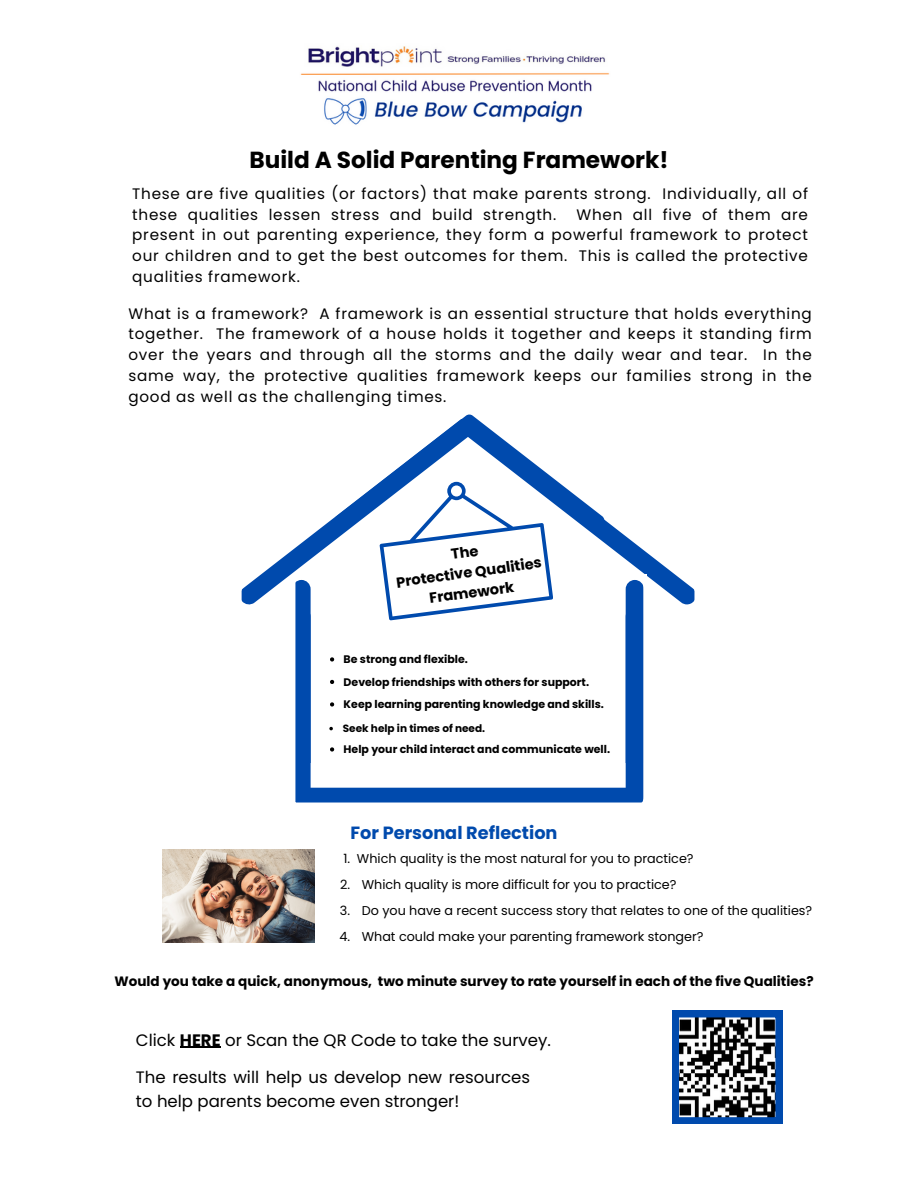
<style>
.page{position:relative;width:918px;height:1188px;background:#fff}
.page>*{position:absolute;margin:0;border:0;box-sizing:border-box;transform-origin:0 0}
.t1{font:700 23.25px "Poppins";color:#000}
.t2{font:700 17.7px "Poppins";color:#004aad}
.t3{font:16.5px/24.8px "Poppins";color:#000}
.t4{font:15.15px/20.7px "Poppins";letter-spacing:.05em;color:#000;text-align:justify}
.t5{font:700 14.55px/20.2px "Poppins";color:#000;text-align:center}
.t6{font:700 13.5px "Poppins";color:#000}
.t7{font:12.75px "Poppins";color:#000}
.t8{font:700 10.95px "Poppins";color:#000}
.t9{font:700 10.5px "Poppins";color:#000}
.s1{font-weight:700}
</style>
<div class="page">
<svg style="left:241px;top:520px;width:454px;height:85px"></svg>
<svg style="left:292px;top:575px;width:354px;height:228px"></svg>
<svg style="left:330px;top:414px;width:275px;height:252px"></svg>
<img style="left:162px;top:849px;width:152px;height:93px">
<img style="left:300px;top:46px;width:310px;height:79px">
<div style="left:330px;top:714px;width:275px;height:27px;background:#fff"></div>
<svg style="left:672px;top:1011px;width:110px;height:113px"></svg>
<hr style="left:180px;top:1047px;width:41px;height:1px;background:#000">
<svg style="left:329px;top:725px;width:4px;height:5px"></svg>
<h2 class="t1" style="left:249px;top:144px;width:421px">Build A Solid Parenting Framework!</h2>
<p class="t4" style="left:132px;top:183px;width:677px">These are five qualities (or factors) that make parents strong. Individually, all of these qualities lessen stress and build strength.</p>
<p class="t4" style="left:132px;top:204px;width:677px;text-indent:444px">When all five of them are present in out parenting experience, they form a powerful framework to protect our children and to get the best outcomes for them. This is called the protective qualities framework.</p>
<p class="t4" style="left:128px;top:303px;width:685px">What is a framework? A framework is an essential structure that holds everything together. The framework of a house holds it together and keeps it standing firm over the years and through all the storms and the daily wear and tear. In the same way, the protective qualities framework keeps our families strong in the good as well as the challenging times.</p>
<p class="t5" style="left:392px;top:553px;width:148px;rotate:-8deg">The<br>Protective Qualities<br>Framework</p>
<p class="t8" style="left:344px;top:652px;width:126px">Be strong and flexible.</p>
<h1 class="t8" style="left:344px;top:674px;width:247px">Develop friendships with others for support.</h1>
<h5 class="t8" style="left:344px;top:697px;width:262px">Keep learning parenting knowledge and skills.</h5>
<h5 class="t8" style="left:344px;top:719px;width:143px">See help in times of need.</h5>
<p class="t8" style="left:344px;top:742px;width:268px">Help your child interact and communicate well.</p>
<p class="t9" style="left:343px;top:721px;width:144px">Seek help in times of need.</p>
<p class="t2" style="left:350px;top:821px;width:209px">For Personal Reflection</p>
<p class="t7" style="left:343px;top:850px;width:352px">1. Which quality is the most natural for you to practice?</p>
<h4 class="t7" style="left:340px;top:876px;width:338px">2. Which quality is more difficult for you to practice?</h4>
<p class="t7" style="left:340px;top:902px;width:474px">3. Do you have a recent success story that relates to one of the qualities?</p>
<p class="t7" style="left:339px;top:928px;width:365px">4. What could make your parenting framework stonger?</p>
<p class="t6" style="left:115px;top:972px;width:701px">Would you take a quick, anonymous, two minute survey to rate yourself in each of the five Qualities?</p>
<p class="t3" style="left:136px;top:1028px;width:417px">Click <span class="s1">HERE</span> or Scan the QR Code to take the survey.</p>
<p class="t3" style="left:136px;top:1065px;width:396px">The results will help us develop new resources to help parents become even stronger!</p>
</div>
